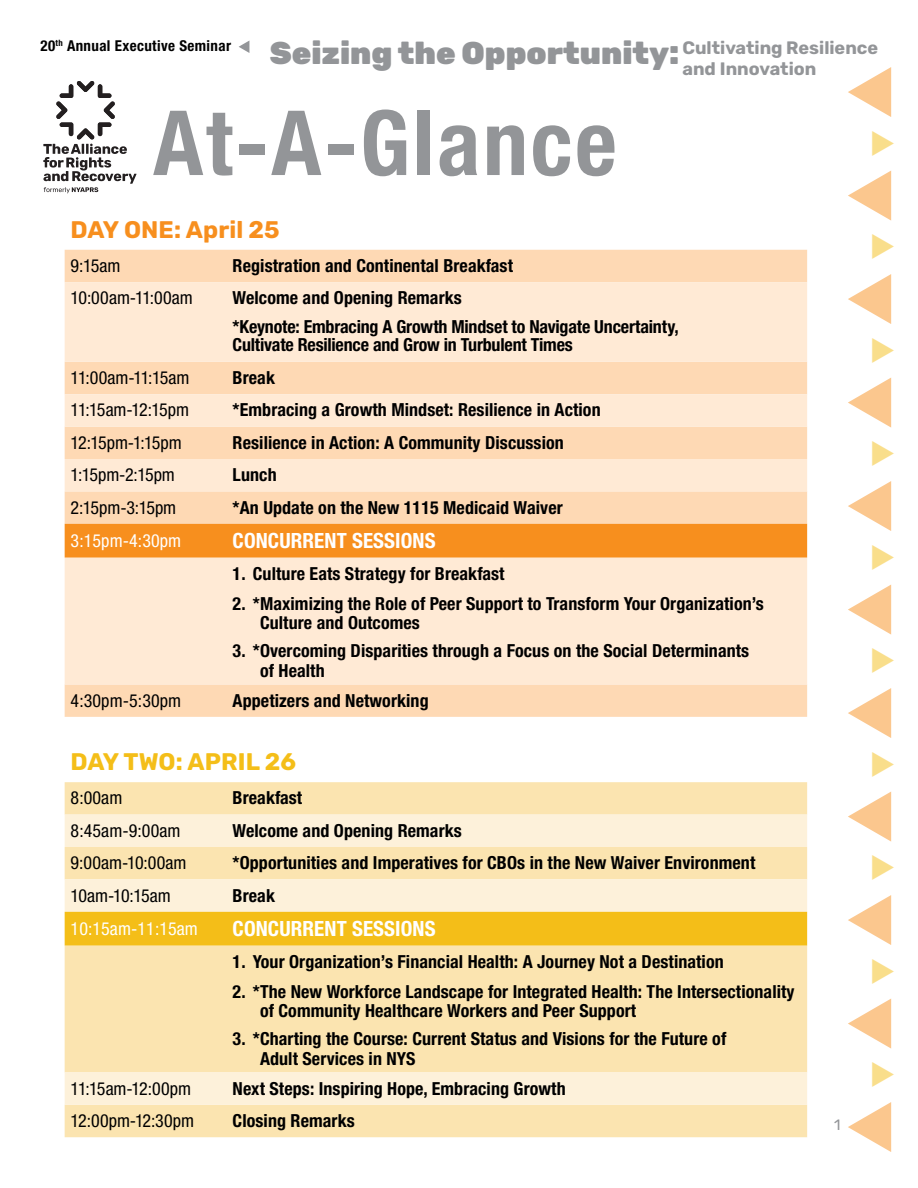
<style>
.page{position:relative;width:918px;height:1188px;background:#fff}
.page>*{position:absolute;margin:0;border:0;box-sizing:border-box;transform-origin:0 0}
.t1{font:700 condensed 90px "Helvetica Neue LT Std";letter-spacing:.03em;color:#939598}
.t2{font:900 31.5px "Rubik";color:#939598}
.t3{font:700 24px "Rubik";letter-spacing:.005em;color:#f78f1e}
.t4{font:700 24px "Rubik";letter-spacing:.005em;color:#f4be18}
.t5{font:700 condensed 21px "Helvetica Neue LT Std";letter-spacing:.005em;color:#fff}
.t6{font:700 condensed 18px/19.5px "Helvetica Neue LT Std";letter-spacing:.005em;color:#000}
.t7{font:condensed 18px "Helvetica Neue LT Std";letter-spacing:-.005em;color:#000}
.t8{font:700 condensed 18px/18px "Helvetica Neue";letter-spacing:-.01em;color:#000}
.t9{font:700 18px/21px "Rubik";color:#939598}
.t10{font:condensed 18px "Helvetica Neue LT Std";letter-spacing:.005em;color:#fff}
.t11{font:condensed 18px "Helvetica Neue LT Std";letter-spacing:-.03em;color:#000}
.t12{font:700 condensed 15px "Helvetica Neue LT Std";letter-spacing:.025em;color:#000}
.t13{font:15px "Rubik";color:#939598}
</style>
<div class="page">
<svg style="left:239px;top:41px;width:10px;height:12px"></svg>
<svg style="left:43px;top:81px;width:94px;height:112px"></svg>
<div style="left:65px;top:250px;width:742px;height:467px;background:#fed9b4"></div>
<svg style="left:65px;top:282px;width:742px;height:402px;background:#fee5cc"></svg>
<div style="left:65px;top:524px;width:742px;height:34px;background:#f78f1e"></div>
<div style="left:65px;top:782px;width:742px;height:355px;background:#fbe4b0"></div>
<svg style="left:65px;top:815px;width:742px;height:290px;background:#fbe8bf"></svg>
<div style="left:65px;top:912px;width:742px;height:34px;background:#f4be18"></div>
<p class="t12" style="left:40px;top:37px;width:192px">20<sup>th</sup> Annual Executive Seminar</p>
<p class="t9" style="left:682px;top:38px;width:197px">Cultivating Resilience and Innovation</p>
<h2 class="t2" style="left:270px;top:34px;width:411px">Seizing the Opportunity:</h2>
<h1 class="t1" style="left:153px;top:89px;width:465px">At-A-Glance</h1>
<h3 class="t3" style="left:71px;top:215px;width:211px">DAY ONE: April 25</h3>
<p class="t7" style="left:71px;top:255px;width:51px">9:15am</p>
<p class="t6" style="left:233px;top:256px;width:282px">Registration and Continental Breakfast</p>
<p class="t7" style="left:71px;top:288px;width:124px">10:00am-11:00am</p>
<p class="t6" style="left:233px;top:288px;width:231px">Welcome and Opening Remarks</p>
<p class="t8" style="left:233px;top:317px;width:448px">*Keynote: Embracing A Growth Mindset to Navigate Uncertainty,<br>Cultivate Resilience and Grow in Turbulent Times</p>
<p class="t7" style="left:71px;top:367px;width:120px">11:00am-11:15am</p>
<p class="t6" style="left:233px;top:368px;width:44px">Break</p>
<p class="t11" style="left:71px;top:400px;width:120px">11:15am-12:15pm</p>
<p class="t6" style="left:233px;top:400px;width:370px">*Embracing a Growth Mindset: Resilience in Action</p>
<p class="t7" style="left:71px;top:432px;width:113px">12:15pm-1:15pm</p>
<p class="t6" style="left:233px;top:432px;width:333px">Resilience in Action: A Community Discussion</p>
<p class="t7" style="left:71px;top:464px;width:106px">1:15pm-2:15pm</p>
<p class="t6" style="left:233px;top:465px;width:46px">Lunch</p>
<p class="t7" style="left:71px;top:497px;width:107px">2:15pm-3:15pm</p>
<p class="t6" style="left:233px;top:497px;width:332px">*An Update on the New 1115 Medicaid Waiver</p>
<p class="t10" style="left:71px;top:530px;width:112px">3:15pm-4:30pm</p>
<p class="t5" style="left:233px;top:528px;width:204px">CONCURRENT SESSIONS</p>
<p class="t6" style="left:233px;top:563px;width:273px">1. Culture Eats Strategy for Breakfast</p>
<p class="t6" style="left:260px;top:593px;width:505px;text-indent:-27px">2. *Maximizing the Role of Peer Support to Transform Your Organization’s<br>Culture and Outcomes</p>
<p class="t6" style="left:260px;top:641px;width:491px;text-indent:-27px">3. *Overcoming Disparities through a Focus on the Social Determinants of Health</p>
<p class="t7" style="left:71px;top:690px;width:112px">4:30pm-5:30pm</p>
<p class="t6" style="left:233px;top:690px;width:198px">Appetizers and Networking</p>
<h3 class="t4" style="left:71px;top:748px;width:227px">DAY TWO: APRIL 26</h3>
<p class="t7" style="left:71px;top:788px;width:53px">8:00am</p>
<p class="t6" style="left:233px;top:788px;width:71px">Breakfast</p>
<p class="t7" style="left:71px;top:820px;width:111px">8:45am-9:00am</p>
<p class="t6" style="left:233px;top:820px;width:231px">Welcome and Opening Remarks</p>
<p class="t7" style="left:71px;top:852px;width:117px">9:00am-10:00am</p>
<p class="t6" style="left:233px;top:853px;width:524px">*Opportunities and Imperatives for CBOs in the New Waiver Environment</p>
<p class="t7" style="left:71px;top:885px;width:102px">10am-10:15am</p>
<p class="t6" style="left:233px;top:885px;width:44px">Break</p>
<p class="t10" style="left:71px;top:918px;width:129px">10:15am-11:15am</p>
<p class="t5" style="left:233px;top:916px;width:204px">CONCURRENT SESSIONS</p>
<p class="t6" style="left:233px;top:951px;width:493px">1. Your Organization’s Financial Health: A Journey Not a Destination</p>
<p class="t6" style="left:260px;top:981px;width:536px;text-indent:-27px">2. *The New Workforce Landscape for Integrated Health: The Intersectionality of Community Healthcare Workers and Peer Support</p>
<p class="t6" style="left:260px;top:1029px;width:468px;text-indent:-27px">3. *Charting the Course: Current Status and Visions for the Future of<br>Adult Services in NYS</p>
<p class="t7" style="left:71px;top:1078px;width:122px">11:15am-12:00pm</p>
<p class="t6" style="left:233px;top:1078px;width:335px">Next Steps: Inspiring Hope, Embracing Growth</p>
<p class="t7" style="left:71px;top:1110px;width:125px">12:00pm-12:30pm</p>
<p class="t6" style="left:233px;top:1111px;width:124px">Closing Remarks</p>
<p class="t13" style="left:834px;top:1117px;width:8px">1</p>
</div>
